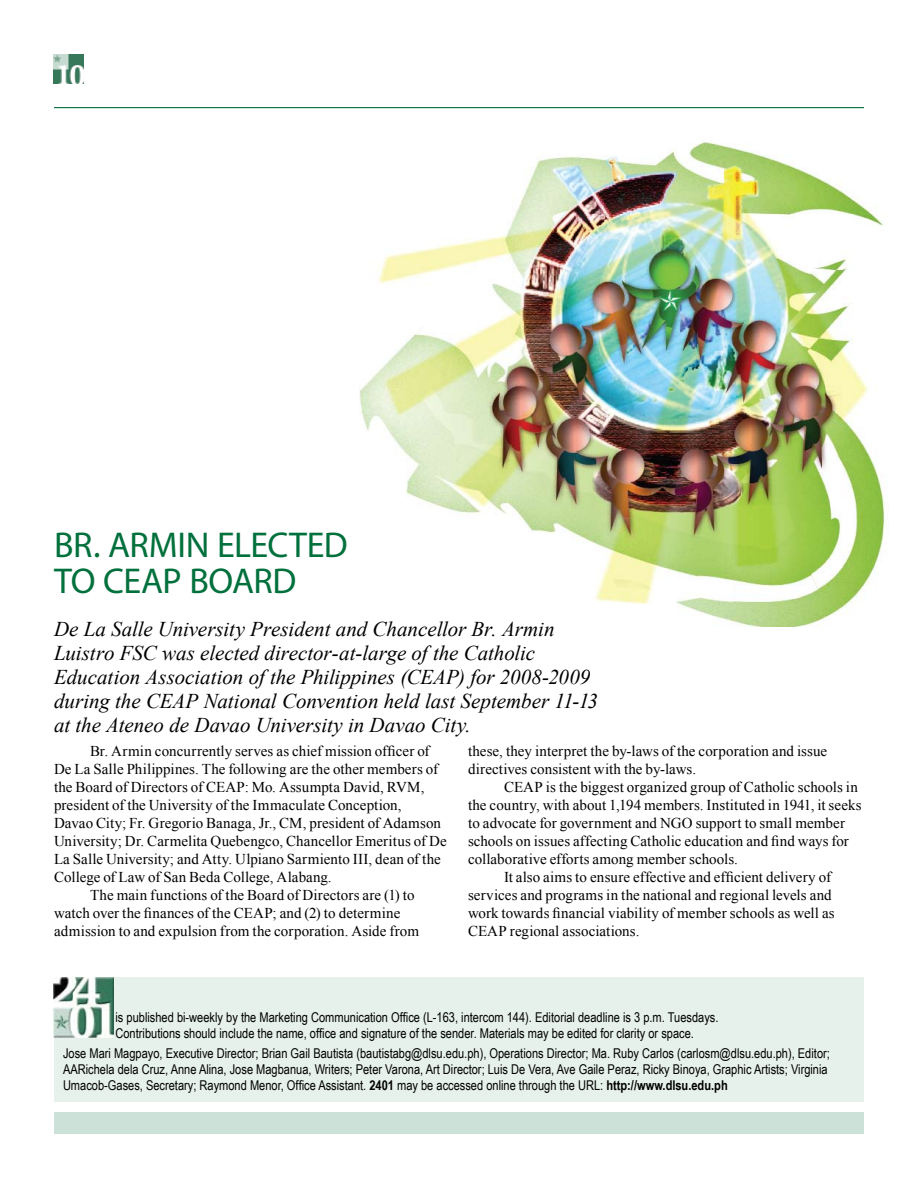
<style>
.page{position:relative;width:918px;height:1188px;background:#fff}
.page>*{position:absolute;margin:0;border:0;box-sizing:border-box;transform-origin:0 0}
.t1{font:36px/36px "Myriad Pro";letter-spacing:-.01em;color:#00703c}
.t2{font:italic 21px/24px "Times New Roman";letter-spacing:-.005em;color:#000}
.t3{font:15px/18px "Times New Roman";letter-spacing:.005em;color:#000}
.t4{font:13.5px/16.2px "Arial Narrow";color:#000}
.s1{font-weight:700}
</style>
<div class="page">
<img style="left:360px;top:108px;width:529px;height:518px">
<img style="left:54px;top:55px;width:29px;height:29px">
<div style="left:54px;top:977px;width:810px;height:124px;background:#e6f1eb"></div>
<img style="left:54px;top:977px;width:59px;height:61px">
<div style="left:54px;top:1112px;width:810px;height:22px;background:#cce2d8"></div>
<hr style="left:54px;top:107px;width:810px;height:1px;background:#00703c">
<h1 class="t1" style="left:54px;top:526px;width:291px">BR. ARMIN ELECTED<br>TO CEAP BOARD</h1>
<p class="t2" style="left:54px;top:616px;width:546px">De La Salle University President and Chancellor Br. Armin Luistro FSC was elected director-at-large of the Catholic Education Association of the Philippines (CEAP) for 2008-2009 during the CEAP National Convention held last September 11-13 at the Ateneo de Davao University in Davao City.</p>
<p class="t3" style="left:90px;top:742px;width:341px">Br. Armin concurrently serves as chief mission officer of</p>
<p class="t3" style="left:54px;top:760px;width:386px">De La Salle Philippines. The following are the other members of</p>
<p class="t3" style="left:54px;top:778px;width:372px">the Board of Directors of CEAP: Mo. Assumpta David, RVM,</p>
<p class="t3" style="left:54px;top:796px;width:349px">president of the University of the Immaculate Conception,</p>
<p class="t3" style="left:54px;top:814px;width:389px">Davao City; Fr. Gregorio Banaga, Jr., CM, president of Adamson</p>
<p class="t3" style="left:54px;top:832px;width:394px">University; Dr. Carmelita Quebengco, Chancellor Emeritus of De</p>
<p class="t3" style="left:54px;top:850px;width:388px">La Salle University; and Atty. Ulpiano Sarmiento III, dean of the</p>
<p class="t3" style="left:54px;top:868px;width:279px">College of Law of San Beda College, Alabang.</p>
<p class="t3" style="left:90px;top:886px;width:326px">The main functions of the Board of Directors are (1) to</p>
<p class="t3" style="left:54px;top:904px;width:348px">watch over the finances of the CEAP; and (2) to determine</p>
<p class="t3" style="left:54px;top:922px;width:367px">admission to and expulsion from the corporation. Aside from</p>
<p class="t3" style="left:468px;top:742px;width:361px">these, they interpret the by-laws of the corporation and issue directives consistent with the by-laws.</p>
<p class="t3" style="left:504px;top:778px;width:355px">CEAP is the biggest organized group of Catholic schools in</p>
<p class="t3" style="left:468px;top:796px;width:395px">the country, with about 1,194 members. Instituted in 1941, it seeks</p>
<p class="t3" style="left:468px;top:814px;width:379px">to advocate for government and NGO support to small member</p>
<p class="t3" style="left:468px;top:832px;width:382px">schools on issues affecting Catholic education and find ways for</p>
<p class="t3" style="left:468px;top:850px;width:271px">collaborative efforts among member schools.</p>
<p class="t3" style="left:504px;top:868px;width:329px">It also aims to ensure effective and efficient delivery of</p>
<p class="t3" style="left:468px;top:886px;width:365px">services and programs in the national and regional levels and</p>
<p class="t3" style="left:468px;top:904px;width:368px">work towards financial viability of member schools as well as</p>
<p class="t3" style="left:468px;top:922px;width:173px">CEAP regional associations.</p>
<p class="t4" style="left:116px;top:1008px;width:605px">is published bi-weekly by the Marketing Communication Office (L-163, intercom 144). Editorial deadline is 3 p.m. Tuesdays.<br>Contributions should include the name, office and signature of the sender. Materials may be edited for clarity or space.</p>
<p class="t4" style="left:63px;top:1044px;width:768px">Jose Mari Magpayo, Executive Director; Brian Gail Bautista (bautistabg@dlsu.edu.ph), Operations Director; Ma. Ruby Carlos (carlosm@dlsu.edu.ph), Editor;<br>AARichela dela Cruz, Anne Alina, Jose Magbanua, Writers; Peter Varona, Art Director; Luis De Vera, Ave Gaile Peraz, Ricky Binoya, Graphic Artists; Virginia<br>Umacob-Gases, Secretary; Raymond Menor, Office Assistant. <span class="s1">2401</span> may be accessed online through the URL: <span class="s1">http://www.dlsu.edu.ph</span></p>
</div>
